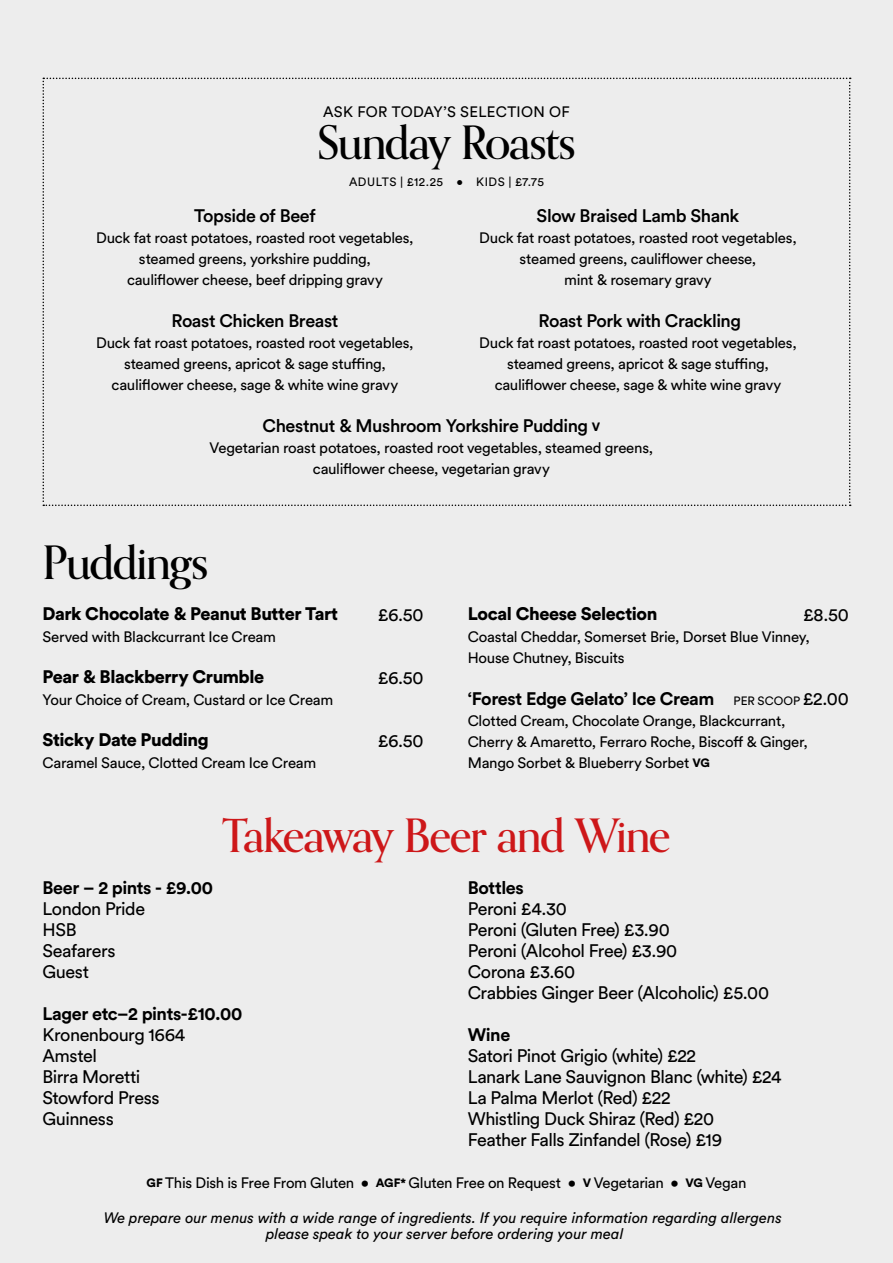
<style>
.page{position:relative;width:893px;height:1263px;background:#ededed}
.page>*{position:absolute;margin:0;border:0;box-sizing:border-box;transform-origin:0 0}
.t1{font:500 46.2px "Orpheus Pro";letter-spacing:-.03em;color:#000}
.t2{font:500 46.2px "Orpheus Pro";letter-spacing:-.03em;color:#cd1719}
.t3{font:18px/21px "Circular Std";letter-spacing:-.03em;color:#000}
.t4{font:500 18px "Circular Std";letter-spacing:-.025em;color:#000}
.t5{font:900 18px "Circular Std";letter-spacing:-.025em;color:#000}
.t6{font:700 18px "Circular Std";letter-spacing:-.02em;color:#000}
.t7{font:15px/21px "Circular Std";letter-spacing:-.02em;color:#000;text-align:center}
.t8{font:italic 15px/16.5px "Circular Std";color:#000;text-align:center}
.t9{font:15px "Circular Std";letter-spacing:.02em;color:#000}
.t10{font:12px "Circular Std";letter-spacing:.04em;color:#000}
.s1{font-weight:900;font-size:12px}
.s2{font-weight:400;font-size:12px}
.s3{font-weight:400}
</style>
<div class="page">
<svg style="left:43px;top:78px;width:808px;height:428px"></svg>
<p class="t9" style="left:323px;top:103px;width:248px">ASK FOR TODAY’S SELECTION OF</p>
<h1 class="t1" style="left:317px;top:114px;width:260px">Sunday Roasts</h1>
<p class="t10" style="left:349px;top:175px;width:196px">ADULTS | £12.25 • KIDS | £7.75</p>
<p class="t4" style="left:194px;top:204px;width:123px">Topside of Beef</p>
<p class="t7" style="left:96px;top:227px;width:319px">Duck fat roast potatoes, roasted root vegetables, steamed greens, yorkshire pudding,<br>cauliflower cheese, beef dripping gravy</p>
<p class="t4" style="left:171px;top:309px;width:169px">Roast Chicken Breast</p>
<p class="t7" style="left:96px;top:332px;width:319px">Duck fat roast potatoes, roasted root vegetables, steamed greens, apricot &amp; sage stuffing, cauliflower cheese, sage &amp; white wine gravy</p>
<p class="t4" style="left:537px;top:204px;width:204px">Slow Braised Lamb Shank</p>
<p class="t7" style="left:479px;top:227px;width:319px">Duck fat roast potatoes, roasted root vegetables, steamed greens, cauliflower cheese,<br>mint &amp; rosemary gravy</p>
<p class="t4" style="left:538px;top:309px;width:204px">Roast Pork with Crackling</p>
<p class="t7" style="left:479px;top:332px;width:319px">Duck fat roast potatoes, roasted root vegetables, steamed greens, apricot &amp; sage stuffing, cauliflower cheese, sage &amp; white wine gravy</p>
<p class="t4" style="left:263px;top:414px;width:339px">Chestnut &amp; Mushroom Yorkshire Pudding <span class="s1">V</span></p>
<p class="t7" style="left:210px;top:437px;width:445px">Vegetarian roast potatoes, roasted root vegetables, steamed greens, cauliflower cheese, vegetarian gravy</p>
<h1 class="t1" style="left:43px;top:534px;width:167px">Puddings</h1>
<p class="t5" style="left:43px;top:601px;width:297px">Dark Chocolate &amp; Peanut Butter Tart</p>
<p class="t3" style="left:378px;top:604px;width:47px">£6.50</p>
<p class="t7" style="left:43px;top:626px;width:235px">Served with Blackcurrant Ice Cream</p>
<p class="t5" style="left:43px;top:664px;width:223px">Pear &amp; Blackberry Crumble</p>
<p class="t3" style="left:378px;top:667px;width:47px">£6.50</p>
<p class="t7" style="left:43px;top:689px;width:292px">Your Choice of Cream, Custard or Ice Cream</p>
<p class="t5" style="left:43px;top:727px;width:168px">Sticky Date Pudding</p>
<p class="t3" style="left:378px;top:730px;width:47px">£6.50</p>
<p class="t7" style="left:43px;top:752px;width:275px">Caramel Sauce, Clotted Cream Ice Cream</p>
<p class="t5" style="left:468px;top:601px;width:191px">Local Cheese Selection</p>
<p class="t3" style="left:803px;top:604px;width:47px">£8.50</p>
<p class="t7" style="left:468px;top:626px;width:343px;text-align:left">Coastal Cheddar, Somerset Brie, Dorset Blue Vinney,<br>House Chutney, Biscuits</p>
<p class="t6" style="left:468px;top:687px;width:382px">‘Forest Edge Gelato’ Ice Cream <span class="s2">PER SCOOP</span> <span class="s3">£2.00</span></p>
<p class="t7" style="left:468px;top:710px;width:342px;text-align:left">Clotted Cream, Chocolate Orange, Blackcurrant,<br>Cherry &amp; Amaretto, Ferraro Roche, Biscoff &amp; Ginger,<br>Mango Sorbet &amp; Blueberry Sorbet <span class="s1">VG</span></p>
<h1 class="t2" style="left:222px;top:807px;width:450px">Takeaway Beer and Wine</h1>
<p class="t6" style="left:43px;top:876px;width:172px">Beer – 2 pints - £9.00</p>
<p class="t3" style="left:43px;top:898px;width:104px">London Pride<br>HSB<br>Seafarers<br>Guest</p>
<p class="t6" style="left:43px;top:1002px;width:201px">Lager etc–2 pints-£10.00</p>
<p class="t3" style="left:43px;top:1024px;width:144px">Kronenbourg 1664<br>Amstel<br>Birra Moretti<br>Stowford Press<br>Guinness</p>
<p class="t6" style="left:468px;top:876px;width:58px">Bottles</p>
<p class="t3" style="left:468px;top:898px;width:303px">Peroni £4.30<br>Peroni (Gluten Free) £3.90<br>Peroni (Alcohol Free) £3.90<br>Corona £3.60<br>Crabbies Ginger Beer (Alcoholic) £5.00</p>
<p class="t6" style="left:468px;top:1023px;width:44px">Wine</p>
<p class="t3" style="left:468px;top:1045px;width:315px">Satori Pinot Grigio (white) £22<br>Lanark Lane Sauvignon Blanc (white) £24<br>La Palma Merlot (Red) £22<br>Whistling Duck Shiraz (Red) £20<br>Feather Falls Zinfandel (Rose) £19</p>
<p class="t7" style="left:147px;top:1172px;width:601px"><span class="s1">GF</span> This Dish is Free From Gluten • <span class="s1">AGF*</span> Gluten Free on Request • <span class="s1">V</span> Vegetarian • <span class="s1">VG</span> Vegan</p>
<p class="t8" style="left:104px;top:1209px;width:680px">We prepare our menus with a wide range of ingredients. If you require information regarding allergens please speak to your server before ordering your meal</p>
</div>
